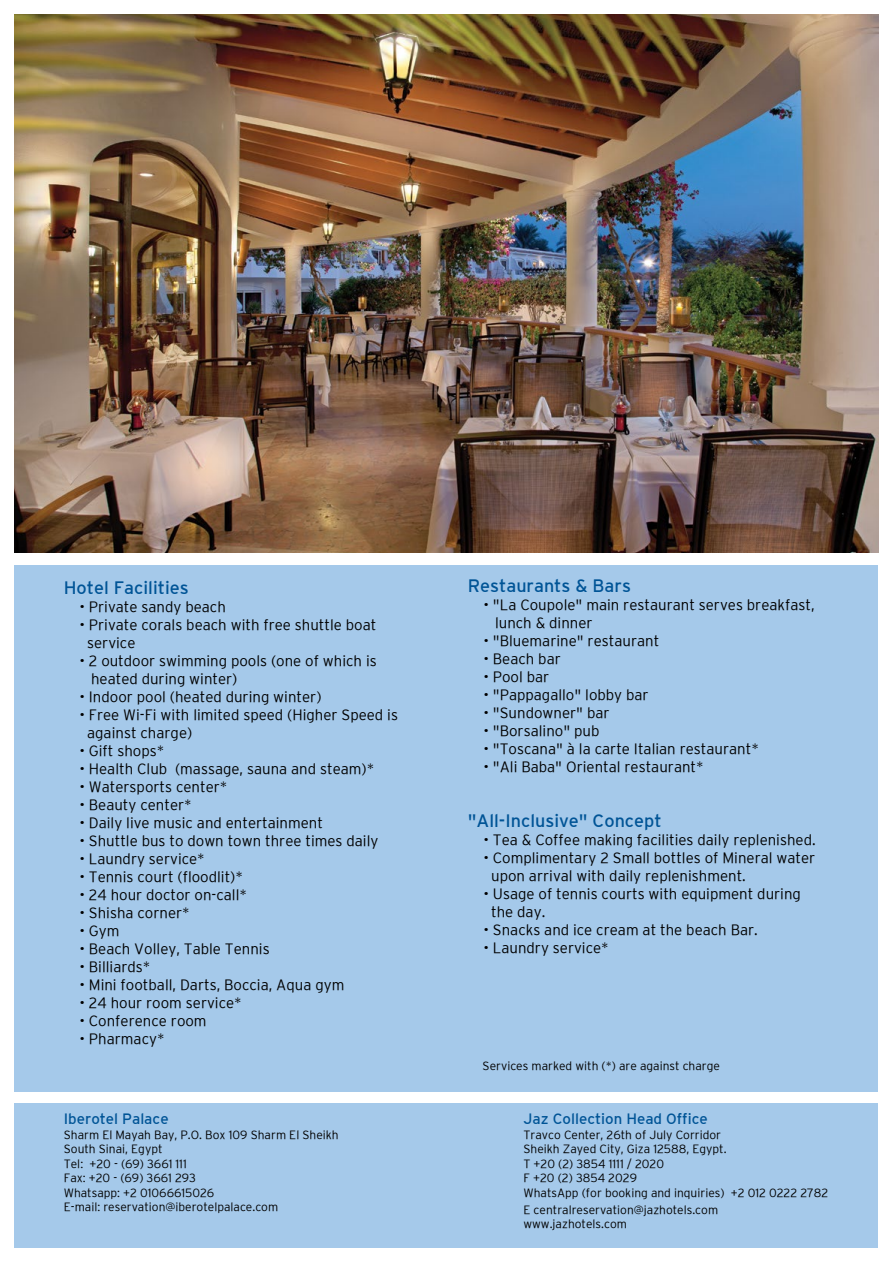
<style>
.page{position:relative;width:893px;height:1263px;background:#fff}
.page>*{position:absolute;margin:0;border:0;box-sizing:border-box;transform-origin:0 0}
.t1{font:18px "Interstate";color:#005496}
.t2{font:300 15px/18px "Interstate";color:#000}
.t3{font:15px "Interstate";color:#005496}
.t4{font:300 12px/14.4px "Interstate";color:#000}
</style>
<div class="page">
<img style="left:15px;top:15px;width:863px;height:538px">
<div style="left:15px;top:1104px;width:863px;height:144px;background:#a5c9ea"></div>
<div style="left:15px;top:566px;width:863px;height:526px;background:#a5c9ea"></div>
<p class="t1" style="left:64px;top:578px;width:127px">Hotel Facilities</p>
<p class="t2" style="left:79px;top:598px;width:148px">• Private sandy beach</p>
<p class="t2" style="left:87px;top:616px;width:291px;text-indent:-8px">• Private corals beach with free shuttle boat service</p>
<p class="t2" style="left:91px;top:652px;width:287px;text-indent:-12px">• 2 outdoor swimming pools (one of which is heated during winter)</p>
<p class="t2" style="left:79px;top:688px;width:244px">• Indoor pool (heated during winter)</p>
<p class="t2" style="left:87px;top:706px;width:312px;text-indent:-8px">• Free Wi-Fi with limited speed (Higher Speed is against charge)</p>
<p class="t2" style="left:79px;top:742px;width:86px">• Gift shops*</p>
<p class="t2" style="left:79px;top:760px;width:296px">• Health Club (massage, sauna and steam)*</p>
<p class="t2" style="left:79px;top:778px;width:150px">• Watersports center*</p>
<p class="t2" style="left:79px;top:796px;width:114px">• Beauty center*</p>
<p class="t2" style="left:79px;top:814px;width:245px">• Daily live music and entertainment</p>
<p class="t2" style="left:79px;top:832px;width:301px">• Shuttle bus to down town three times daily</p>
<p class="t2" style="left:79px;top:850px;width:127px">• Laundry service*</p>
<p class="t2" style="left:79px;top:868px;width:165px">• Tennis court (floodlit)*</p>
<p class="t2" style="left:79px;top:886px;width:169px">• 24 hour doctor on-call*</p>
<p class="t2" style="left:79px;top:904px;width:112px">• Shisha corner*</p>
<p class="t2" style="left:79px;top:922px;width:42px">• Gym</p>
<p class="t2" style="left:79px;top:940px;width:192px">• Beach Volley, Table Tennis</p>
<p class="t2" style="left:79px;top:958px;width:73px">• Billiards*</p>
<p class="t2" style="left:79px;top:976px;width:267px">• Mini football, Darts, Boccia, Aqua gym</p>
<p class="t2" style="left:79px;top:994px;width:164px">• 24 hour room service*</p>
<p class="t2" style="left:79px;top:1012px;width:129px">• Conference room</p>
<p class="t2" style="left:79px;top:1030px;width:87px">• Pharmacy*</p>
<p class="t3" style="left:64px;top:1111px;width:106px">Iberotel Palace</p>
<p class="t4" style="left:64px;top:1127px;width:276px">Sharm El Mayah Bay, P.O. Box 109 Sharm El Sheikh<br>South Sinai, Egypt<br>Tel: +20 - (69) 3661 111<br>Fax: +20 - (69) 3661 293<br>Whatsapp: +2 01066615026<br>E-mail: reservation@iberotelpalace.com</p>
<p class="t1" style="left:468px;top:575px;width:165px">Restaurants &amp; Bars</p>
<p class="t2" style="left:495px;top:595px;width:321px;text-indent:-12px">• "La Coupole" main restaurant serves breakfast, lunch &amp; dinner</p>
<p class="t2" style="left:483px;top:631px;width:177px">• "Bluemarine" restaurant</p>
<p class="t2" style="left:483px;top:649px;width:79px">• Beach bar</p>
<p class="t2" style="left:483px;top:667px;width:67px">• Pool bar</p>
<p class="t2" style="left:483px;top:685px;width:167px">• "Pappagallo" lobby bar</p>
<p class="t2" style="left:483px;top:703px;width:128px">• "Sundowner" bar</p>
<p class="t2" style="left:483px;top:721px;width:118px">• "Borsalino" pub</p>
<p class="t2" style="left:483px;top:739px;width:277px">• "Toscana" à la carte Italian restaurant*</p>
<p class="t2" style="left:483px;top:757px;width:222px">• "Ali Baba" Oriental restaurant*</p>
<p class="t1" style="left:468px;top:811px;width:196px">"All-Inclusive" Concept</p>
<p class="t2" style="left:483px;top:831px;width:334px">• Tea &amp; Coffee making facilities daily replenished.</p>
<p class="t2" style="left:491px;top:849px;width:326px;text-indent:-8px">• Complimentary 2 Small bottles of Mineral water upon arrival with daily replenishment.</p>
<p class="t2" style="left:491px;top:885px;width:311px;text-indent:-8px">• Usage of tennis courts with equipment during the day.</p>
<p class="t2" style="left:483px;top:921px;width:276px">• Snacks and ice cream at the beach Bar.</p>
<p class="t2" style="left:483px;top:939px;width:127px">• Laundry service*</p>
<p class="t4" style="left:483px;top:1058px;width:239px">Services marked with (*) are against charge</p>
<p class="t3" style="left:523px;top:1111px;width:186px">Jaz Collection Head Office</p>
<p class="t4" style="left:523px;top:1127px;width:306px">Travco Center, 26th of July Corridor<br>Sheikh Zayed City, Giza 12588, Egypt.<br>T +20 (2) 3854 1111 / 2020<br>F +20 (2) 3854 2029<br>WhatsApp (for booking and inquiries) +2 012 0222 2782</p>
<p class="t4" style="left:523px;top:1202px;width:196px">E centralreservation@jazhotels.com www.jazhotels.com</p>
</div>
